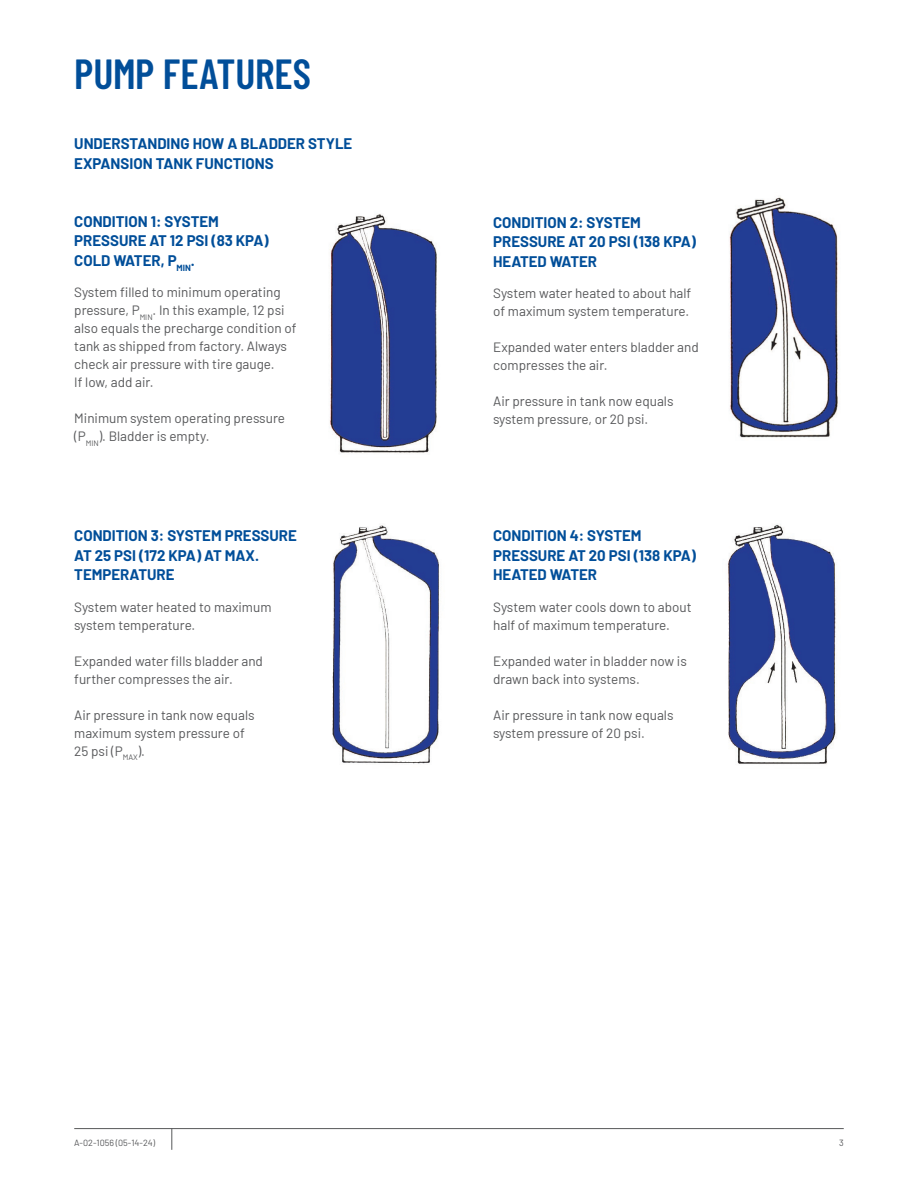
<style>
.page{position:relative;width:918px;height:1188px;background:#fff}
.page>*{position:absolute;margin:0;border:0;box-sizing:border-box;transform-origin:0 0}
.t1{font:600 42px "Barlow Condensed";color:#014e99}
.t2{font:700 15px/19.5px "Barlow";color:#014e99}
.t3{font:13.5px/18px "Barlow";color:#57585a}
.t4{font:9px "Barlow";color:#57585a}
</style>
<div class="page">
<hr style="left:74px;top:1128px;width:770px;height:1px;background:#57585a">
<svg style="left:171px;top:1129px;width:1px;height:21px"></svg>
<img style="left:329px;top:214px;width:108px;height:239px">
<img style="left:729px;top:197px;width:109px;height:241px">
<img style="left:332px;top:525px;width:107px;height:239px">
<img style="left:728px;top:524px;width:108px;height:240px">
<h1 class="t1" style="left:74px;top:44px;width:238px">PUMP FEATURES</h1>
<p class="t2" style="left:74px;top:133px;width:280px">UNDERSTANDING HOW A BLADDER STYLE<br>EXPANSION TANK FUNCTIONS</p>
<p class="t2" style="left:74px;top:210px;width:196px">CONDITION 1: SYSTEM<br>PRESSURE AT 12 PSI (83 KPA)<br>COLD WATER, P<sub>MIN</sub>.</p>
<p class="t3" style="left:74px;top:282px;width:224px">System filled to minimum operating pressure, P<sub>MIN</sub>. In this example, 12 psi also equals the precharge condition of tank as shipped from factory. Always check air pressure with tire gauge.<br>If low, add air.</p>
<p class="t3" style="left:74px;top:408px;width:212px">Minimum system operating pressure (P<sub>MIN</sub>). Bladder is empty.</p>
<p class="t2" style="left:74px;top:525px;width:224px">CONDITION 3: SYSTEM PRESSURE<br>AT 25 PSI (172 KPA) AT MAX.<br>TEMPERATURE</p>
<p class="t3" style="left:74px;top:597px;width:199px">System water heated to maximum system temperature.</p>
<p class="t3" style="left:74px;top:651px;width:190px">Expanded water fills bladder and further compresses the air.</p>
<p class="t3" style="left:74px;top:705px;width:182px">Air pressure in tank now equals maximum system pressure of<br>25 psi (P<sub>MAX</sub>).</p>
<p class="t2" style="left:493px;top:211px;width:205px">CONDITION 2: SYSTEM<br>PRESSURE AT 20 PSI (138 KPA)<br>HEATED WATER</p>
<p class="t3" style="left:493px;top:283px;width:200px">System water heated to about half of maximum system temperature.</p>
<p class="t3" style="left:493px;top:337px;width:207px">Expanded water enters bladder and compresses the air.</p>
<p class="t3" style="left:493px;top:391px;width:182px">Air pressure in tank now equals system pressure, or 20 psi.</p>
<p class="t2" style="left:493px;top:525px;width:205px">CONDITION 4: SYSTEM<br>PRESSURE AT 20 PSI (138 KPA)<br>HEATED WATER</p>
<p class="t3" style="left:493px;top:597px;width:200px">System water cools down to about half of maximum temperature.</p>
<p class="t3" style="left:493px;top:651px;width:195px">Expanded water in bladder now is drawn back into systems.</p>
<p class="t3" style="left:493px;top:705px;width:182px">Air pressure in tank now equals system pressure of 20 psi.</p>
<p class="t4" style="left:74px;top:1136px;width:83px">A-02-1056 (05-14-24)</p>
<p class="t4" style="left:839px;top:1136px;width:6px">3</p>
</div>
